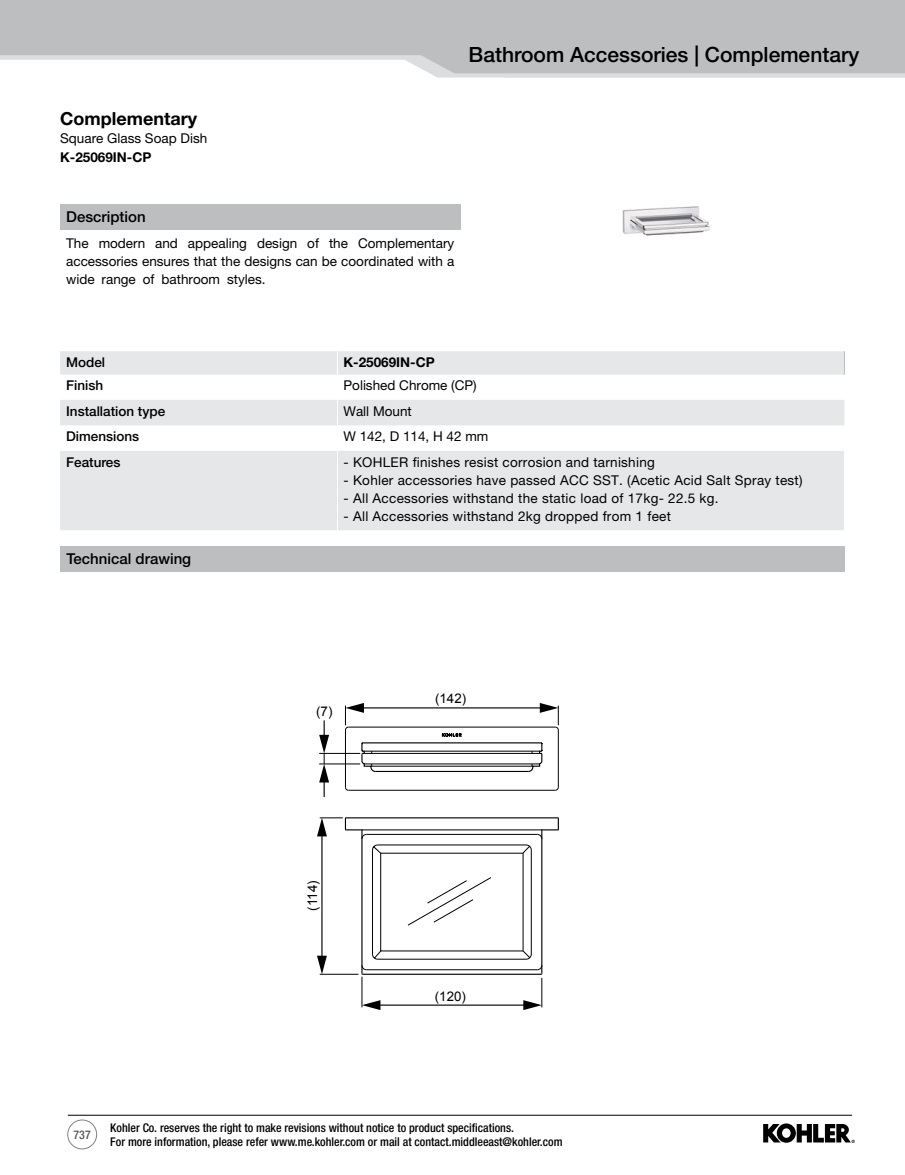
<style>
.page{position:relative;width:905px;height:1175px;background:#fff}
.page>*{position:absolute;margin:0;border:0;box-sizing:border-box;transform-origin:0 0}
.t1{font:500 21px "Helvetica Neue LT Pro";color:#000}
.t2{font:700 18px "Helvetica Neue LT Pro";color:#000}
.t3{font:500 15px "Helvetica Neue LT Pro";color:#000}
.t4{font:13.5px/18px "Helvetica Neue LT Pro";letter-spacing:.02em;color:#000;text-align:justify}
.t5{font:13.5px "Helvetica Neue LT Pro";color:#000}
.t6{font:500 13.5px "Helvetica Neue LT Pro";color:#000}
.t7{font:700 13.5px "Helvetica Neue LT Pro";color:#000}
.t8{font:13.35px "Arial";color:#000}
.t9{font:13.2px "Arial";color:#000}
.t10{font:500 condensed 12px/13.5px "Helvetica Neue LT Pro";color:#000}
.t11{font:500 condensed 12px "Helvetica Neue LT Pro";color:#58595b}
</style>
<div class="page">
<hr style="left:68px;top:1115px;width:784px;height:1px;background:#000">
<svg style="left:763px;top:1123px;width:91px;height:20px"></svg>
<div style="left:67px;top:1119px;width:30px;height:30px;border:1px solid #808285;border-radius:50%"></div>
<svg style="left:430px;top:73px;width:474px;height:5px;background:#dbdcdd"></svg>
<svg style="left:0;top:0;width:904px;height:73px;background:#c2c4c6"></svg>
<div style="left:60px;top:204px;width:400px;height:25px;background:#bcbec0"></div>
<div style="left:60px;top:546px;width:784px;height:25px;background:#bcbec0"></div>
<div style="left:60px;top:451px;width:784px;height:79px;background:#e6e7e8"></div>
<svg style="left:60px;top:351px;width:785px;height:74px"></svg>
<hr style="left:337px;top:451px;width:1px;height:79px;background:#fff">
<hr style="left:377px;top:1004px;width:149px;height:1px;background:#000">
<svg style="left:362px;top:1000px;width:18px;height:10px"></svg>
<svg style="left:523px;top:1000px;width:19px;height:10px"></svg>
<hr style="left:362px;top:976px;width:1px;height:31px;background:#000">
<hr style="left:541px;top:977px;width:1px;height:30px;background:#000">
<svg style="left:317px;top:703px;width:242px;height:272px"></svg>
<img style="left:622px;top:206px;width:88px;height:30px">
<p class="t2" style="left:60px;top:107px;width:138px">Complementary</p>
<p class="t5" style="left:60px;top:130px;width:149px">Square Glass Soap Dish</p>
<p class="t7" style="left:60px;top:149px;width:93px">K-25069IN-CP</p>
<p class="t1" style="left:468px;top:42px;width:392px">Bathroom Accessories | Complementary</p>
<p class="t3" style="left:66px;top:208px;width:81px">Description</p>
<p class="t4" style="left:66px;top:234px;width:390px">The modern and appealing design of the Complementary accessories ensures that the designs can be coordinated with a wide range of bathroom styles.</p>
<p class="t6" style="left:66px;top:354px;width:41px">Model</p>
<p class="t7" style="left:343px;top:354px;width:93px">K-25069IN-CP</p>
<p class="t6" style="left:66px;top:377px;width:39px">Finish</p>
<p class="t5" style="left:343px;top:377px;width:135px">Polished Chrome (CP)</p>
<p class="t6" style="left:66px;top:402px;width:101px">Installation type</p>
<p class="t5" style="left:343px;top:402px;width:70px">Wall Mount</p>
<p class="t6" style="left:66px;top:428px;width:75px">Dimensions</p>
<p class="t5" style="left:343px;top:428px;width:146px">W 142, D 114, H 42 mm</p>
<p class="t6" style="left:66px;top:454px;width:56px">Features</p>
<p class="t4" style="left:343px;top:452px;width:313px">- KOHLER finishes resist corrosion and tarnishing</p>
<p class="t4" style="left:343px;top:470px;width:460px">- Kohler accessories have passed ACC SST. (Acetic Acid Salt Spray test)</p>
<p class="t4" style="left:343px;top:488px;width:377px">- All Accessories withstand the static load of 17kg- 22.5 kg.</p>
<p class="t4" style="left:343px;top:506px;width:329px">- All Accessories withstand 2kg dropped from 1 feet</p>
<p class="t3" style="left:66px;top:550px;width:126px">Technical drawing</p>
<p class="t8" style="left:316px;top:703px;width:18px">(7)</p>
<p class="t8" style="left:303px;top:910px;width:32px;rotate:-90deg">(114)</p>
<p class="t9" style="left:435px;top:689px;width:32px">(142)</p>
<p class="t9" style="left:435px;top:987px;width:32px">(120)</p>
<p class="t11" style="left:74px;top:1127px;width:19px">737</p>
<p class="t10" style="left:110px;top:1120px;width:454px">Kohler Co. reserves the right to make revisions without notice to product specifications.<br>For more information, please refer www.me.kohler.com or mail at contact.middleeast@kohler.com</p>
</div>
